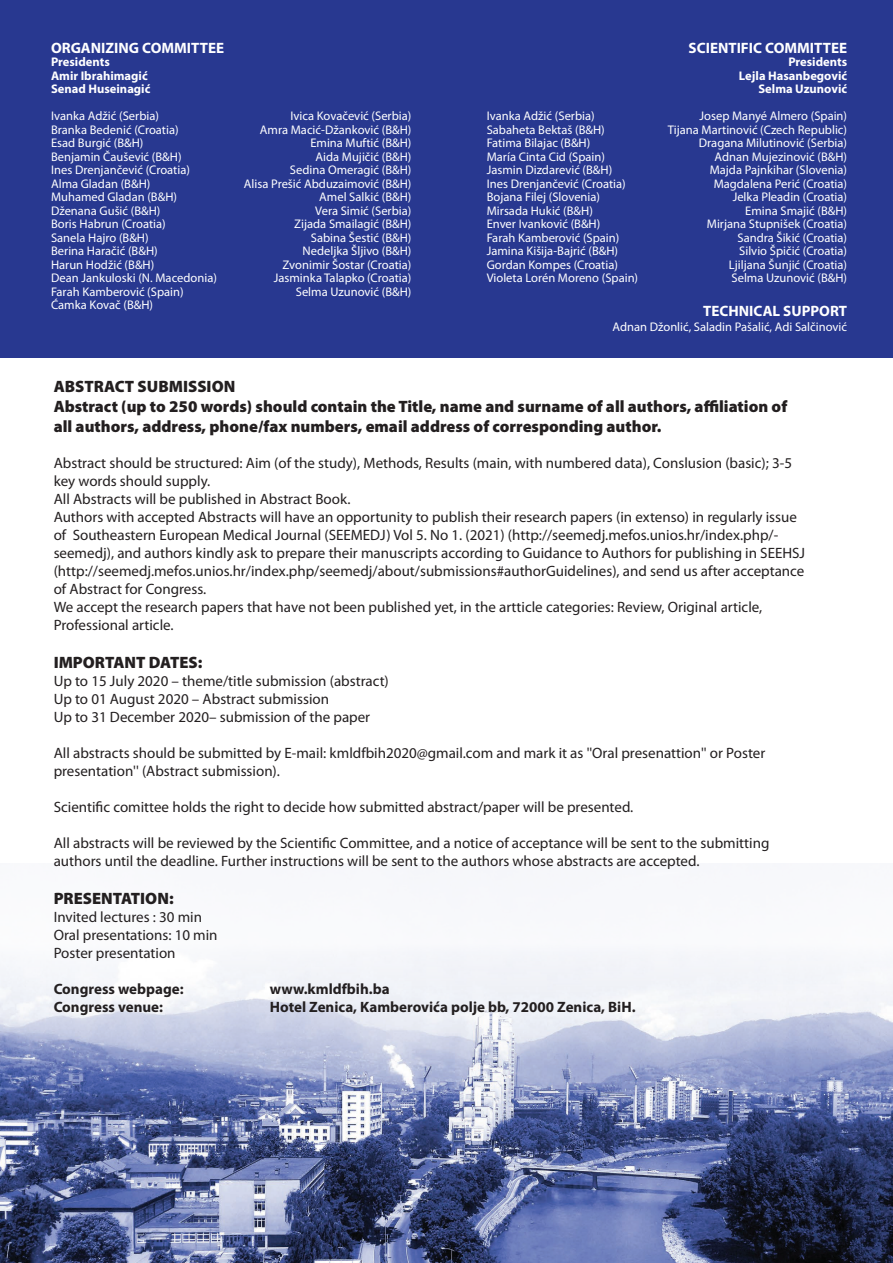
<style>
.page{position:relative;width:893px;height:1263px;background:#fff}
.page>*{position:absolute;margin:0;border:0;box-sizing:border-box;transform-origin:0 0}
.t1{font:900 16.5px/19.8px "Myriad Pro";color:#231f20}
.t2{font:15px/18px "Myriad Pro";color:#231f20}
.t3{font:700 15px "Myriad Pro";color:#231f20}
.t4{font:700 15px "Myriad Pro";color:#fff}
.t5{font:12.6px "Myriad Pro";color:#fff}
.t6{font:700 12.6px/13.5px "Myriad Pro";color:#fff}
</style>
<div class="page">
<img style="left:0;top:951px;width:893px;height:312px">
<div style="left:0;top:0;width:893px;height:357px;background:#283890"></div>
<p class="t4" style="left:51px;top:39px;width:175px">ORGANIZING COMMITTEE</p>
<p class="t6" style="left:51px;top:55px;width:101px">Presidents<br>Amir Ibrahimagić<br>Senad Huseinagić</p>
<p class="t5" style="left:51px;top:109px;width:110px">Ivanka Adžić (Serbia)</p>
<p class="t5" style="left:290px;top:109px;width:123px">Ivica Kovačević (Serbia)</p>
<p class="t5" style="left:51px;top:123px;width:129px">Branka Bedenić (Croatia)</p>
<p class="t5" style="left:260px;top:123px;width:153px">Amra Macić-Džanković (B&amp;H)</p>
<p class="t5" style="left:51px;top:136px;width:94px">Esad Burgić (B&amp;H)</p>
<p class="t5" style="left:310px;top:136px;width:103px">Emina Muftić (B&amp;H)</p>
<p class="t5" style="left:51px;top:150px;width:132px">Benjamin Čaušević (B&amp;H)</p>
<p class="t5" style="left:316px;top:150px;width:97px">Aida Mujičić (B&amp;H)</p>
<p class="t5" style="left:51px;top:163px;width:140px">Ines Drenjančević (Croatia)</p>
<p class="t5" style="left:290px;top:163px;width:123px">Sedina Omeragić (B&amp;H)</p>
<p class="t5" style="left:51px;top:177px;width:101px">Alma Gladan (B&amp;H)</p>
<p class="t5" style="left:244px;top:177px;width:169px">Alisa Prešić Abduzaimović (B&amp;H)</p>
<p class="t5" style="left:51px;top:190px;width:128px">Muhamed Gladan (B&amp;H)</p>
<p class="t5" style="left:319px;top:190px;width:94px">Amel Salkić (B&amp;H)</p>
<p class="t5" style="left:51px;top:204px;width:111px">Dženana Gušić (B&amp;H)</p>
<p class="t5" style="left:315px;top:204px;width:98px">Vera Simić (Serbia)</p>
<p class="t5" style="left:51px;top:217px;width:116px">Boris Habrun (Croatia)</p>
<p class="t5" style="left:294px;top:217px;width:119px">Zijada Smailagić (B&amp;H)</p>
<p class="t5" style="left:51px;top:231px;width:99px">Sanela Hajro (B&amp;H)</p>
<p class="t5" style="left:311px;top:231px;width:102px">Sabina Šestić (B&amp;H)</p>
<p class="t5" style="left:51px;top:244px;width:108px">Berina Haračić (B&amp;H)</p>
<p class="t5" style="left:302px;top:244px;width:110px">Nedeljka Šljivo (B&amp;H)</p>
<p class="t5" style="left:51px;top:258px;width:105px">Harun Hodžić (B&amp;H)</p>
<p class="t5" style="left:282px;top:258px;width:130px">Zvonimir Šostar (Croatia)</p>
<p class="t5" style="left:51px;top:271px;width:167px">Dean Jankuloski (N. Macedonia)</p>
<p class="t5" style="left:274px;top:271px;width:139px">Jasminka Talapko (Croatia)</p>
<p class="t5" style="left:51px;top:285px;width:134px">Farah Kamberović (Spain)</p>
<p class="t5" style="left:296px;top:285px;width:117px">Selma Uzunović (B&amp;H)</p>
<p class="t5" style="left:51px;top:298px;width:104px">Ćamka Kovač (B&amp;H)</p>
<p class="t4" style="left:689px;top:39px;width:160px">SCIENTIFIC COMMITTEE</p>
<p class="t6" style="left:739px;top:55px;width:110px;text-align:right">Presidents<br>Lejla Hasanbegović<br>Selma Uzunović</p>
<p class="t5" style="left:487px;top:109px;width:110px">Ivanka Adžić (Serbia)</p>
<p class="t5" style="left:699px;top:109px;width:149px">Josep Manyé Almero (Spain)</p>
<p class="t5" style="left:487px;top:123px;width:120px">Sabaheta Bektaš (B&amp;H)</p>
<p class="t5" style="left:668px;top:123px;width:181px">Tijana Martinović (Czech Republic)</p>
<p class="t5" style="left:487px;top:136px;width:105px">Fatima Bilajac (B&amp;H)</p>
<p class="t5" style="left:699px;top:136px;width:150px">Dragana Milutinović (Serbia)</p>
<p class="t5" style="left:487px;top:150px;width:120px">María Cinta Cid (Spain)</p>
<p class="t5" style="left:715px;top:150px;width:134px">Adnan Mujezinović (B&amp;H)</p>
<p class="t5" style="left:487px;top:163px;width:127px">Jasmin Dizdarević (B&amp;H)</p>
<p class="t5" style="left:710px;top:163px;width:139px">Majda Pajnkihar (Slovenia)</p>
<p class="t5" style="left:487px;top:177px;width:140px">Ines Drenjančević (Croatia)</p>
<p class="t5" style="left:714px;top:177px;width:135px">Magdalena Perić (Croatia)</p>
<p class="t5" style="left:487px;top:190px;width:115px">Bojana Filej (Slovenia)</p>
<p class="t5" style="left:733px;top:190px;width:116px">Jelka Pleadin (Croatia)</p>
<p class="t5" style="left:487px;top:204px;width:108px">Mirsada Hukić (B&amp;H)</p>
<p class="t5" style="left:745px;top:204px;width:103px">Emina Smajić (B&amp;H)</p>
<p class="t5" style="left:487px;top:217px;width:115px">Enver Ivanković (B&amp;H)</p>
<p class="t5" style="left:707px;top:217px;width:142px">Mirjana Stupnišek (Croatia)</p>
<p class="t5" style="left:487px;top:231px;width:134px">Farah Kamberović (Spain)</p>
<p class="t5" style="left:737px;top:231px;width:111px">Sandra Šikić (Croatia)</p>
<p class="t5" style="left:487px;top:244px;width:133px">Jamina Kišija-Bajrić (B&amp;H)</p>
<p class="t5" style="left:739px;top:244px;width:109px">Silvio Špičić (Croatia)</p>
<p class="t5" style="left:487px;top:258px;width:133px">Gordan Kompes (Croatia)</p>
<p class="t5" style="left:729px;top:258px;width:120px">Ljiljana Šunjić (Croatia)</p>
<p class="t5" style="left:487px;top:271px;width:153px">Violeta Lorén Moreno (Spain)</p>
<p class="t5" style="left:731px;top:271px;width:117px">Selma Uzunović (B&amp;H)</p>
<p class="t4" style="left:703px;top:302px;width:145px">TECHNICAL SUPPORT</p>
<p class="t5" style="left:613px;top:320px;width:236px">Adnan Džonlić, Saladin Pašalić, Adi Salčinović</p>
<p class="t1" style="left:54px;top:377px;width:735px">ABSTRACT SUBMISSION<br>Abstract (up to 250 words) should contain the Title, name and surname of all authors, affiliation of all authors, address, phone/fax numbers, email address of corresponding author.</p>
<p class="t2" style="left:54px;top:454px;width:753px">Abstract should be structured: Aim (of the study), Methods, Results (main, with numbered data), Conslusion (basic); 3-5 key words should supply.<br>All Abstracts will be published in Abstract Book.<br>Authors with accepted Abstracts will have an opportunity to publish their research papers (in extenso) in regularly issue of Southeastern European Medical Journal (SEEMEDJ) Vol 5. No 1. (2021) (http://seemedj.mefos.unios.hr/index.php/- seemedj), and authors kindly ask to prepare their manuscripts according to Guidance to Authors for publishing in SEEHSJ (http://seemedj.mefos.unios.hr/index.php/seemedj/about/submissions#authorGuidelines), and send us after acceptance of Abstract for Congress.<br>We accept the research papers that have not been published yet, in the artticle categories: Review, Original article, Professional article.</p>
<p class="t1" style="left:54px;top:652px;width:150px">IMPORTANT DATES:</p>
<p class="t2" style="left:54px;top:672px;width:337px">Up to 15 July 2020 – theme/title submission (abstract)<br>Up to 01 August 2020 – Abstract submission<br>Up to 31 December 2020– submission of the paper</p>
<p class="t2" style="left:54px;top:744px;width:713px">All abstracts should be submitted by E-mail: kmldfbih2020@gmail.com and mark it as ''Oral presenattion'' or Poster presentation'' (Abstract submission).</p>
<p class="t2" style="left:54px;top:798px;width:581px">Scientific comittee holds the right to decide how submitted abstract/paper will be presented.</p>
<p class="t2" style="left:54px;top:834px;width:717px">All abstracts will be reviewed by the Scientific Committee, and a notice of acceptance will be sent to the submitting authors until the deadline. Further instructions will be sent to the authors whose abstracts are accepted.</p>
<p class="t1" style="left:54px;top:888px;width:121px">PRESENTATION:</p>
<p class="t2" style="left:54px;top:908px;width:165px">Invited lectures : 30 min<br>Oral presentations: 10 min<br>Poster presentation</p>
<p class="t3" style="left:54px;top:980px;width:131px">Congress webpage:</p>
<p class="t3" style="left:270px;top:980px;width:121px">www.kmldfbih.ba</p>
<p class="t3" style="left:54px;top:998px;width:111px">Congress venue:</p>
<p class="t3" style="left:270px;top:998px;width:367px">Hotel Zenica, Kamberovića polje bb, 72000 Zenica, BiH.</p>
</div>
